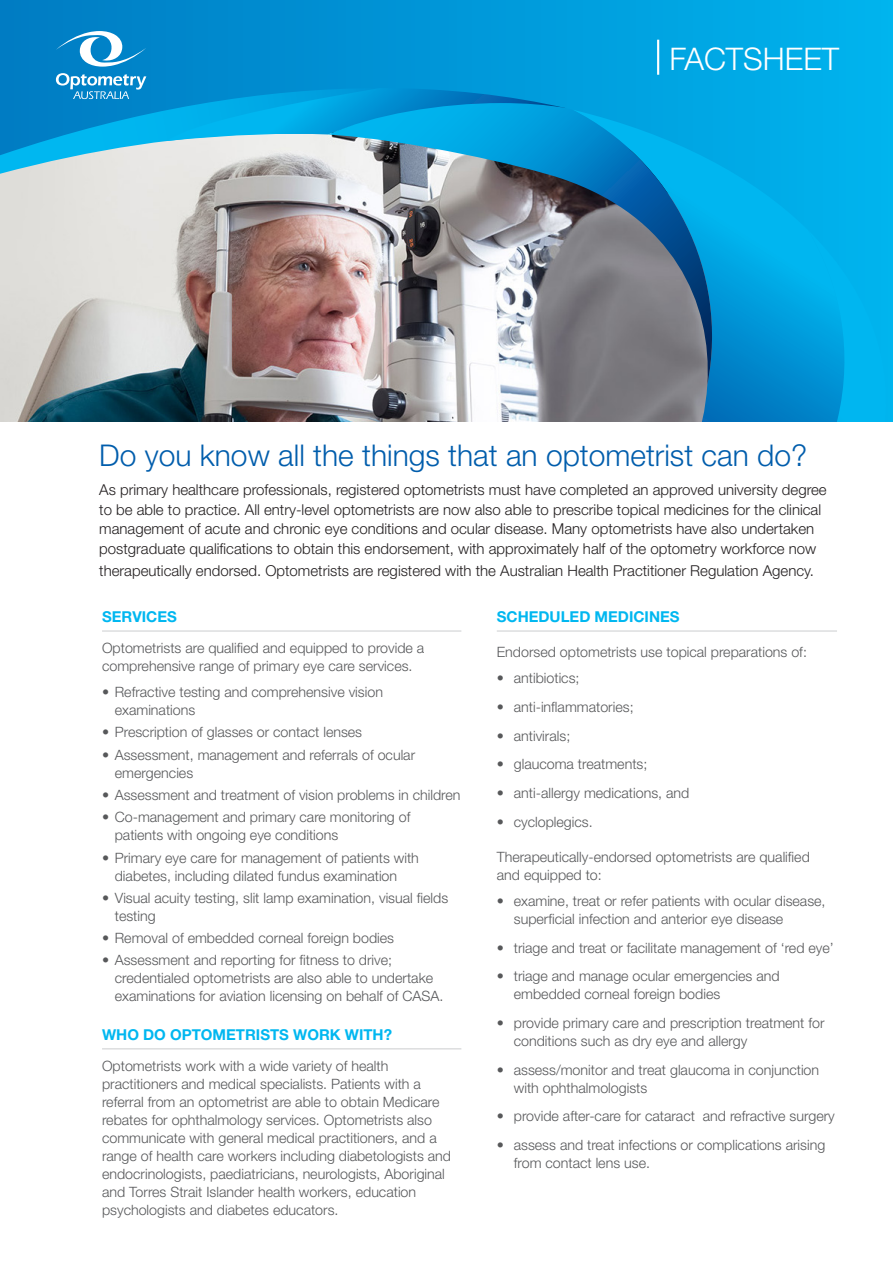
<style>
.page{position:relative;width:893px;height:1263px;background:#fff}
.page>*{position:absolute;margin:0;border:0;box-sizing:border-box;transform-origin:0 0}
.small_subhead{font:300 31.2px "Helvetica Neue";color:#fff}
.t1{font:300 30px "Helvetica Neue";color:#015dac}
.small_subhead-2{font:300 15px/19.5px "Helvetica Neue";color:#231f20}
.SUBHEAD{font:700 15px "Helvetica Neue";color:#00b7f0}
.bodycopy{font:300 14.25px/18px "Helvetica Neue";color:#57585a}
</style>
<div class="page">
<div style="left:0;top:0;width:893px;height:567px;background:linear-gradient(to right,#007bc2,#00b3ee)"></div>
<img style="left:0;top:174px;width:572px;height:248px">
<div style="left:853px;top:230px;width:40px;height:192px;background:#00b5ee"></div>
<svg style="left:572px;top:110px;width:281px;height:312px;background:#0d9ed6"></svg>
<svg style="left:499px;top:103px;width:230px;height:282px;background:#3e82a4"></svg>
<svg style="left:151px;top:174px;width:348px;height:248px;background:#a5abac"></svg>
<img style="left:199px;top:177px;width:354px;height:245px">
<hr style="left:102px;top:630px;width:359px;height:2px;background:#d1d2d4">
<hr style="left:102px;top:1048px;width:359px;height:1px;background:#d1d2d4">
<hr style="left:497px;top:630px;width:340px;height:2px;background:#d1d2d4">
<hr style="left:657px;top:40px;width:2px;height:35px;background:#fff">
<div style="left:0;top:422px;width:893px;height:177px;background:#fff"></div>
<svg style="left:0;top:73px;width:566px;height:101px;background:#35a7d6"></svg>
<svg style="left:56px;top:31px;width:90px;height:36px"></svg>
<p class="small_subhead" style="left:669px;top:40px;width:171px">FACTSHEET</p>
<p class="t1" style="left:99px;top:437px;width:709px">Do you know all the things that an optometrist can do?</p>
<p class="small_subhead-2" style="left:99px;top:480px;width:729px">As primary healthcare professionals, registered optometrists must have completed an approved university degree to be able to practice. All entry-level optometrists are now also able to prescribe topical medicines for the clinical management of acute and chronic eye conditions and ocular disease. Many optometrists have also undertaken postgraduate qualifications to obtain this endorsement, with approximately half of the optometry workforce now</p>
<p class="small_subhead-2" style="left:99px;top:561px;width:716px">therapeutically endorsed. Optometrists are registered with the Australian Health Practitioner Regulation Agency.</p>
<p class="SUBHEAD" style="left:102px;top:607px;width:76px">SERVICES</p>
<p class="bodycopy" style="left:102px;top:638px;width:324px">Optometrists are qualified and equipped to provide a comprehensive range of primary eye care services.</p>
<p class="bodycopy" style="left:115px;top:683px;width:270px;text-indent:-13px">• Refractive testing and comprehensive vision examinations</p>
<p class="bodycopy" style="left:102px;top:723px;width:262px">• Prescription of glasses or contact lenses</p>
<p class="bodycopy" style="left:115px;top:745px;width:302px;text-indent:-13px">• Assessment, management and referrals of ocular emergencies</p>
<p class="bodycopy" style="left:102px;top:786px;width:360px">• Assessment and treatment of vision problems in children</p>
<p class="bodycopy" style="left:115px;top:808px;width:297px;text-indent:-13px">• Co-management and primary care monitoring of patients with ongoing eye conditions</p>
<p class="bodycopy" style="left:115px;top:848px;width:306px;text-indent:-13px">• Primary eye care for management of patients with diabetes, including dilated fundus examination</p>
<p class="bodycopy" style="left:115px;top:888px;width:335px;text-indent:-13px">• Visual acuity testing, slit lamp examination, visual fields testing</p>
<p class="bodycopy" style="left:102px;top:929px;width:294px">• Removal of embedded corneal foreign bodies</p>
<p class="bodycopy" style="left:115px;top:951px;width:330px;text-indent:-13px">• Assessment and reporting for fitness to drive; credentialed optometrists are also able to undertake examinations for aviation licensing on behalf of CASA.</p>
<p class="SUBHEAD" style="left:102px;top:1025px;width:291px">WHO DO OPTOMETRISTS WORK WITH?</p>
<p class="bodycopy" style="left:102px;top:1056px;width:350px">Optometrists work with a wide variety of health practitioners and medical specialists. Patients with a referral from an optometrist are able to obtain Medicare rebates for ophthalmology services. Optometrists also communicate with general medical practitioners, and a range of health care workers including diabetologists and endocrinologists, paediatricians, neurologists, Aboriginal and Torres Strait Islander health workers, education psychologists and diabetes educators.</p>
<p class="SUBHEAD" style="left:497px;top:607px;width:184px">SCHEDULED MEDICINES</p>
<p class="bodycopy" style="left:497px;top:643px;width:312px">Endorsed optometrists use topical preparations of:</p>
<p class="bodycopy" style="left:497px;top:669px;width:84px">• antibiotics;</p>
<p class="bodycopy" style="left:497px;top:698px;width:138px">• anti-inflammatories;</p>
<p class="bodycopy" style="left:497px;top:726px;width:75px">• antivirals;</p>
<p class="bodycopy" style="left:497px;top:755px;width:152px">• glaucoma treatments;</p>
<p class="bodycopy" style="left:497px;top:784px;width:194px">• anti-allergy medications, and</p>
<p class="bodycopy" style="left:497px;top:812px;width:97px">• cycloplegics.</p>
<p class="bodycopy" style="left:497px;top:847px;width:315px">Therapeutically-endorsed optometrists are qualified and equipped to:</p>
<p class="bodycopy" style="left:514px;top:892px;width:313px;text-indent:-17px">• examine, treat or refer patients with ocular disease, superficial infection and anterior eye disease</p>
<p class="bodycopy" style="left:497px;top:938px;width:338px">• triage and treat or facilitate management of ‘red eye’</p>
<p class="bodycopy" style="left:514px;top:967px;width:267px;text-indent:-17px">• triage and manage ocular emergencies and embedded corneal foreign bodies</p>
<p class="bodycopy" style="left:514px;top:1014px;width:312px;text-indent:-17px">• provide primary care and prescription treatment for conditions such as dry eye and allergy</p>
<p class="bodycopy" style="left:514px;top:1060px;width:307px;text-indent:-17px">• assess/monitor and treat glaucoma in conjunction with ophthalmologists</p>
<p class="bodycopy" style="left:497px;top:1107px;width:340px">• provide after-care for cataract and refractive surgery</p>
<p class="bodycopy" style="left:514px;top:1135px;width:313px;text-indent:-17px">• assess and treat infections or complications arising from contact lens use.</p>
</div>
